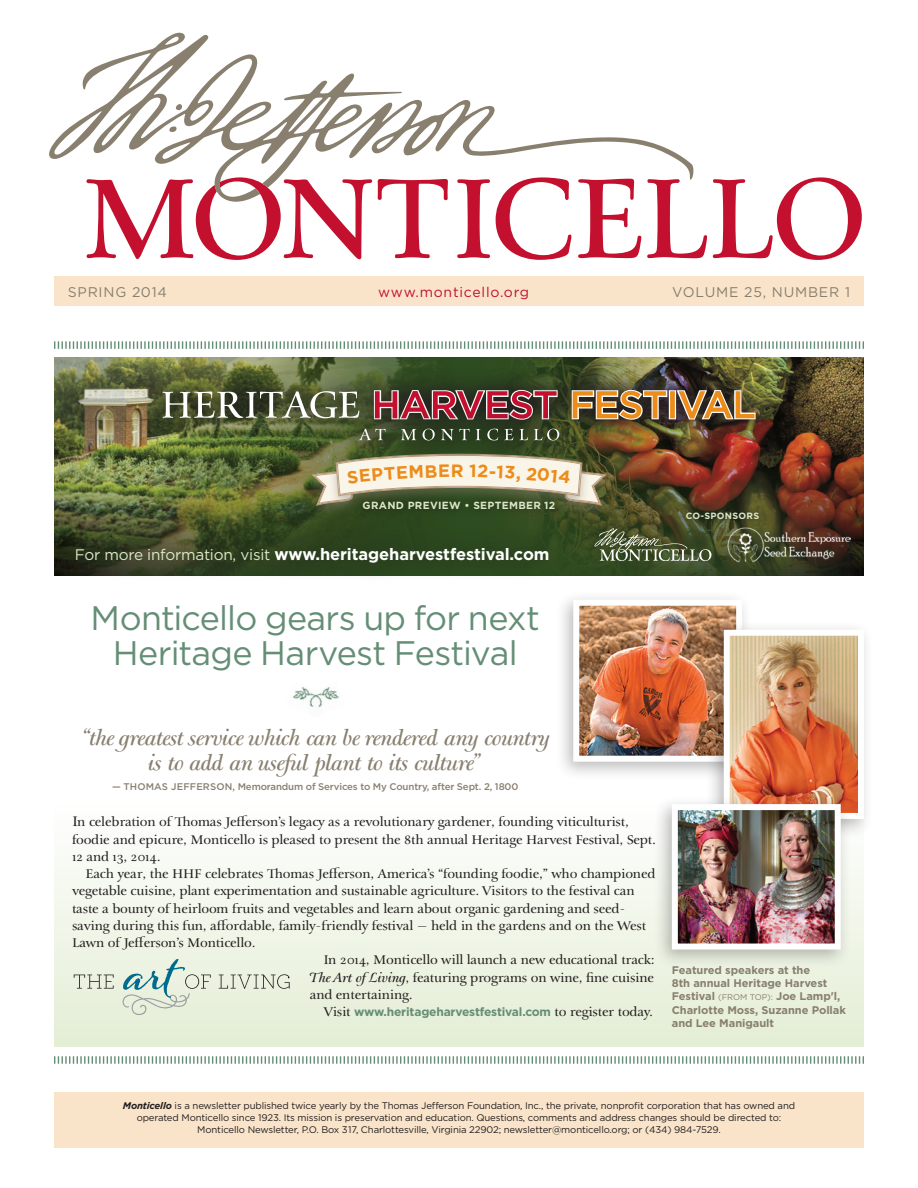
<style>
.page{position:relative;width:918px;height:1188px;background:#fff}
.page>*{position:absolute;margin:0;border:0;box-sizing:border-box;transform-origin:0 0}
.NL_Headline_Large{font:34.05px/34.8px "Gotham";letter-spacing:-.02em;color:#658e76;text-align:center}
.NL_Pull_Quote{font:italic 23.1px/24.5px "Th Jefferson Pro";letter-spacing:-.025em;color:#887f6f;text-align:center}
.gotham_sub{font:700 17.85px "Gotham";color:#eb8c1b}
.NL_Sans_Headline_Sma{font:700 16.5px "Gotham";letter-spacing:-.005em;color:#fff}
.NL_Article_Base_TJ_F{font:14.25px/17.2px "Th Jefferson Pro";letter-spacing:-.015em;color:#231f20}
.NL_Article_Base_TJ{font:14.25px/17.2px "Th Jefferson Pro";letter-spacing:-.015em;color:#231f20;text-align:justify}
.t1{font:13.95px "Gotham";letter-spacing:.055em;color:#887f6f}
.t2{font:13.95px "Gotham";letter-spacing:.055em;color:#c3102e}
.NL_Article_Base_TJ-2{font:700 12px "Gotham";letter-spacing:-.015em;color:#658e76}
.NL_Caption_Smaller{font:700 11.1px/13.2px "Gotham";letter-spacing:-.005em;color:#887f6f}
.gotham_sub-2{font:700 10.35px "Gotham";letter-spacing:.03em;color:#dae8c5}
.t3{font:9.6px/12px "Gotham";letter-spacing:-.015em;color:#231f20;text-align:center}
.NL_Sans_Sidebar_Gray{font:500 9.6px "Gotham";letter-spacing:-.015em;color:#887f6f}
.gotham_sub-3{font:700 9.15px "Gotham";letter-spacing:.03em;color:#dae8c5}
.s1{font-weight:400;font-size:15.3px;color:#dae8c5}
.s2{font-size:15.75px}
.s3{font-style:italic}
.s4{font-family:"Th Jefferson Pro";font-weight:400;font-size:14.25px;color:#231f20}
.s5{font-weight:400;font-size:8.25px}
.s6{font-weight:700;font-style:italic}
</style>
<div class="page">
<div style="left:54px;top:277px;width:810px;height:29px;background:#f9e4ca"></div>
<svg style="left:395px;top:202px;width:35px;height:56px"></svg>
<svg style="left:457px;top:202px;width:115px;height:58px"></svg>
<svg style="left:578px;top:202px;width:63px;height:56px"></svg>
<svg style="left:647px;top:202px;width:60px;height:56px"></svg>
<svg style="left:713px;top:177px;width:149px;height:83px"></svg>
<svg style="left:86px;top:202px;width:276px;height:58px"></svg>
<svg style="left:49px;top:33px;width:645px;height:169px"></svg>
<div style="left:54px;top:1092px;width:810px;height:56px;background:#f9e4ca"></div>
<div style="left:54px;top:803px;width:810px;height:243px;background:linear-gradient(to bottom,#fefefe,#e4eed5)"></div>
<svg style="left:54px;top:1056px;width:810px;height:8px"></svg>
<svg style="left:54px;top:341px;width:810px;height:8px"></svg>
<div style="left:555px;top:591px;width:197px;height:190px;background:#231f20;opacity:.3"></div>
<img style="left:580px;top:607px;width:155px;height:148px">
<div style="left:573px;top:600px;width:169px;height:162px;border:6px solid #fff"></div>
<div style="left:706px;top:621px;width:168px;height:217px;background:#231f20;opacity:.3"></div>
<img style="left:731px;top:637px;width:126px;height:175px">
<div style="left:724px;top:630px;width:140px;height:189px;border:6px solid #fff"></div>
<div style="left:654px;top:795px;width:197px;height:173px;background:#231f20;opacity:.3"></div>
<img style="left:679px;top:811px;width:155px;height:132px">
<div style="left:672px;top:804px;width:169px;height:146px;border:6px solid #fff"></div>
<img style="left:328px;top:687px;width:11px;height:13px">
<img style="left:292px;top:687px;width:36px;height:20px">
<svg style="left:74px;top:975px;width:40px;height:14px"></svg>
<svg style="left:123px;top:959px;width:167px;height:56px;background:#d8e4d4"></svg>
<img style="left:54px;top:357px;width:810px;height:219px">
<img style="left:352px;top:368px;width:425px;height:74px">
<div style="left:142px;top:369px;width:238px;height:71px;background:#231f20;opacity:.75"></div>
<svg style="left:162px;top:391px;width:197px;height:27px"></svg>
<svg style="left:373px;top:389px;width:186px;height:18px;background:#8b4c50"></svg>
<svg style="left:570px;top:389px;width:187px;height:33px;background:#917149"></svg>
<div style="left:339px;top:407px;width:241px;height:56px;background:#231f20;opacity:.75"></div>
<div style="left:678px;top:504px;width:88px;height:23px;background:#231f20;opacity:.75"></div>
<img style="left:723px;top:524px;width:127px;height:41px">
<svg style="left:594px;top:528px;width:118px;height:33px;background:#5d6849"></svg>
<div style="left:55px;top:527px;width:515px;height:57px;background:#231f20;opacity:.75"></div>
<svg style="left:304px;top:429px;width:310px;height:89px;background:#7f8667"></svg>
<p class="t1" style="left:68px;top:284px;width:101px">SPRING 2014</p>
<p class="t2" style="left:378px;top:284px;width:152px">www.monticello.org</p>
<p class="t1" style="left:672px;top:284px;width:179px">VOLUME 25, NUMBER 1</p>
<p class="gotham_sub" style="left:451px;top:461px;width:14px">R</p>
<p class="gotham_sub-2" style="left:363px;top:500px;width:194px">GRAND PREVIEW • SEPTEMBER 12</p>
<p class="NL_Sans_Headline_Sma" style="left:75px;top:545px;width:476px"><span class="s1">For more information, visit</span> www.heritageharvestfestival.com</p>
<p class="NL_Headline_Large" style="left:91px;top:600px;width:451px">Monticello gears up for next<br>Heritage Harvest Festival</p>
<p class="gotham_sub-3" style="left:686px;top:510px;width:75px">CO-SPONSORS</p>
<p class="NL_Pull_Quote" style="left:81px;top:727px;width:470px">“the greatest service which can be rendered any country is to add an useful plant to its culture”</p>
<p class="NL_Sans_Sidebar_Gray" style="left:112px;top:781px;width:408px">— THOMAS JEFFERSON, Memorandum of Services to My Country, after Sept. 2, 1800</p>
<p class="NL_Article_Base_TJ_F" style="left:72px;top:814px;width:585px"><span class="s2">I</span>n celebration of Thomas Jefferson’s legacy as a revolutionary gardener, founding viticulturist, foodie and epicure, Monticello is pleased to present the 8th annual Heritage Harvest Festival, Sept.<br>12 and 13, 2014.</p>
<p class="NL_Article_Base_TJ_F" style="left:72px;top:865px;width:585px;text-indent:14px">Each year, the HHF celebrates Thomas Jefferson, America’s “founding foodie,” who championed vegetable cuisine, plant experimentation and sustainable agriculture. Visitors to the festival can taste a bounty of heirloom fruits and vegetables and learn about organic gardening and seed&shy;saving during this fun, affordable, family-friendly festival — held in the gardens and on the West Lawn of Jefferson’s Monticello.</p>
<p class="NL_Article_Base_TJ" style="left:310px;top:952px;width:346px;text-indent:14px">In 2014, Monticello will launch a new educational track:<br><span class="s3">The Art ofLiving</span>, featuring programs on wine, fine cuisine and entertaining.</p>
<p class="NL_Article_Base_TJ-2" style="left:323px;top:1005px;width:331px"><span class="s4">Visit</span> www.heritageharvestfestival.com <span class="s4">to register today.</span></p>
<p class="NL_Caption_Smaller" style="left:672px;top:963px;width:176px">Featured speakers at the<br>8th annual Heritage Harvest<br>Festival <span class="s5">(FROM TOP):</span> Joe Lamp'l,<br>Charlotte Moss, Suzanne Pollak and Lee Manigault</p>
<p class="t3" style="left:123px;top:1099px;width:674px"><span class="s6">Monticello</span> is a newsletter published twice yearly by the Thomas Jefferson Foundation, Inc., the private, nonprofit corporation that has owned and operated Monticello since 1923. Its mission is preservation and education. Questions, comments and address changes should be directed to:<br>Monticello Newsletter, P.O. Box 317, Charlottesville, Virginia 22902; newsletter@monticello.org; or (434) 984-7529.</p>
</div>
